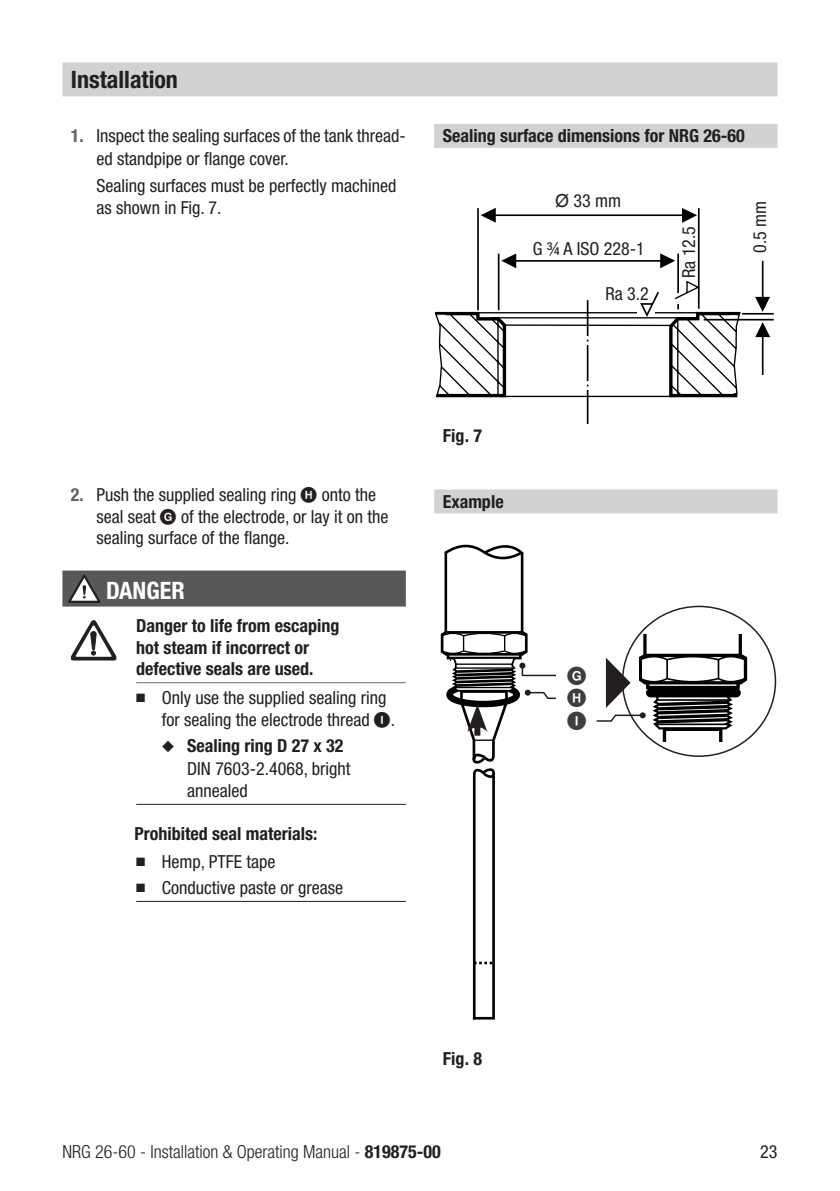
<style>
.page{position:relative;width:840px;height:1191px;background:#fff}
.page>*{position:absolute;margin:0;border:0;box-sizing:border-box;transform-origin:0 0}
.t1{font:700 condensed 24px "Helvetica Neue LT Pro";color:#231f20}
.t2{font:700 condensed 24px "Helvetica Neue LT Pro";color:#fff}
.t3{font:21px/22.4px "KOL RUSO";color:#3e3e3f;text-align:justify}
.t4{font:condensed 18px/22.4px "Helvetica Neue LT Pro";color:#231f20}
.t5{font:700 condensed 18px/21.6px "Helvetica Neue LT Pro";color:#231f20}
.t6{font:300 condensed 18px "Helvetica Neue LT Pro";color:#231f20}
.s1{font-weight:700;color:#636366}
.s2{font-family:"Arial";font-stretch:normal}
.s3{font-family:"KOL RUSO";font-stretch:normal}
.s4{font-weight:700}
</style>
<div class="page">
<div style="left:62px;top:62px;width:715px;height:34px;background:#d1d2d4"></div>
<hr style="left:497px;top:254px;width:2px;height:56px;background:#000">
<hr style="left:477px;top:208px;width:1px;height:102px;background:#000">
<hr style="left:677px;top:254px;width:1px;height:55px;background:#000">
<hr style="left:697px;top:208px;width:2px;height:101px;background:#000">
<hr style="left:741px;top:313px;width:32px;height:1px;background:#000">
<hr style="left:761px;top:261px;width:2px;height:41px;background:#000">
<hr style="left:761px;top:331px;width:2px;height:44px;background:#000">
<svg style="left:481px;top:208px;width:14px;height:15px"></svg>
<svg style="left:501px;top:253px;width:15px;height:15px"></svg>
<svg style="left:681px;top:208px;width:15px;height:15px"></svg>
<svg style="left:660px;top:253px;width:14px;height:15px"></svg>
<svg style="left:755px;top:297px;width:14px;height:15px"></svg>
<svg style="left:755px;top:322px;width:14px;height:15px"></svg>
<hr style="left:508px;top:260px;width:156px;height:2px;background:#000">
<hr style="left:487px;top:214px;width:199px;height:2px;background:#000">
<hr style="left:491px;top:317px;width:193px;height:1px;background:#000">
<hr style="left:499px;top:396px;width:176px;height:1px;background:#000">
<hr style="left:504px;top:324px;width:167px;height:2px;background:#000">
<hr style="left:474px;top:312px;width:227px;height:1px;background:#000">
<svg style="left:667px;top:311px;width:75px;height:87px"></svg>
<svg style="left:434px;top:310px;width:73px;height:88px"></svg>
<hr style="left:703px;top:319px;width:70px;height:1px;background:#000">
<svg style="left:586px;top:300px;width:2px;height:123px"></svg>
<div style="left:637px;top:300px;width:17px;height:17px;background:#fefefe"></div>
<svg style="left:638px;top:291px;width:22px;height:28px"></svg>
<div style="left:675px;top:293px;width:6px;height:10px;background:#fefefe"></div>
<svg style="left:674px;top:279px;width:26px;height:21px"></svg>
<div style="left:434px;top:124px;width:343px;height:24px;background:#d1d2d4"></div>
<div style="left:62px;top:570px;width:343px;height:36px;background:#57585a"></div>
<hr style="left:136px;top:682px;width:269px;height:1px;background:#6c6d70">
<hr style="left:136px;top:804px;width:269px;height:1px;background:#231f20">
<hr style="left:136px;top:901px;width:269px;height:1px;background:#231f20">
<svg style="left:68px;top:574px;width:32px;height:29px"></svg>
<svg style="left:71px;top:620px;width:45px;height:40px"></svg>
<div style="left:434px;top:489px;width:343px;height:24px;background:#d1d2d4"></div>
<svg style="left:446px;top:544px;width:78px;height:16px"></svg>
<hr style="left:444px;top:551px;width:3px;height:81px;background:#000">
<hr style="left:520px;top:553px;width:3px;height:79px;background:#000">
<hr style="left:664px;top:742px;width:56px;height:1px;background:#000">
<hr style="left:643px;top:634px;width:3px;height:21px;background:#000">
<hr style="left:738px;top:634px;width:3px;height:21px;background:#000">
<svg style="left:440px;top:629px;width:116px;height:391px"></svg>
<svg style="left:596px;top:652px;width:152px;height:90px"></svg>
<h1 class="t1" style="left:71px;top:65px;width:108px">Installation</h1>
<p class="t4" style="left:96px;top:124px;width:310px;text-indent:-26px"><span class="s1">1.</span> Inspect the sealing surfaces of the tank thread&shy;ed standpipe or flange cover.</p>
<p class="t4" style="left:96px;top:175px;width:301px;line-height:21.6px">Sealing surfaces must be perfectly machined as shown in Fig. 7.</p>
<p class="t5" style="left:442px;top:125px;width:303px">Sealing surface dimensions for NRG 26-60</p>
<p class="t4" style="left:555px;top:190px;width:67px"><span class="s2">Ø</span> 33 mm</p>
<p class="t4" style="left:532px;top:237px;width:113px">G ¾ A ISO 228-1</p>
<p class="t4" style="left:605px;top:282px;width:45px">Ra 3.2</p>
<p class="t4" style="left:677px;top:278px;width:53px;rotate:-90deg">Ra 12.5</p>
<p class="t4" style="left:747px;top:253px;width:53px;rotate:-90deg">0.5 mm</p>
<p class="t4" style="left:96px;top:484px;width:293px;line-height:21.6px;text-indent:-26px"><span class="s1">2.</span> Push the supplied sealing ring <span class="s3">H</span> onto the seal seat <span class="s3">G</span> of the electrode, or lay it on the sealing surface of the flange.</p>
<h1 class="t2" style="left:106px;top:575px;width:80px">DANGER</h1>
<p class="t5" style="left:136px;top:614px;width:205px">Danger to life from escaping hot steam if incorrect or defective seals are used.</p>
<p class="t4" style="left:162px;top:686px;width:235px;text-indent:-26px">■ Only use the supplied sealing ring for sealing the electrode thread <span class="s3">I</span>.</p>
<p class="t4" style="left:187px;top:734px;width:165px;text-indent:-26px">◆ <span class="s4">Sealing ring D 27 x 32<br></span>DIN 7603-2.4068, bright annealed</p>
<p class="t5" style="left:134px;top:822px;width:184px">Prohibited seal materials:</p>
<p class="t4" style="left:136px;top:850px;width:141px">■ Hemp, PTFE tape</p>
<p class="t4" style="left:136px;top:876px;width:208px">■ Conductive paste or grease</p>
<p class="t5" style="left:442px;top:424px;width:41px">Fig. 7</p>
<p class="t5" style="left:442px;top:490px;width:62px">Example</p>
<p class="t3" style="left:567px;top:665px;width:21px">G H I</p>
<p class="t5" style="left:442px;top:1047px;width:41px">Fig. 8</p>
<p class="t6" style="left:62px;top:1141px;width:379px">NRG 26-60 - Installation &amp; Operating Manual - <span class="s4">819875-00</span></p>
<p class="t4" style="left:759px;top:1140px;width:19px">23</p>
</div>
